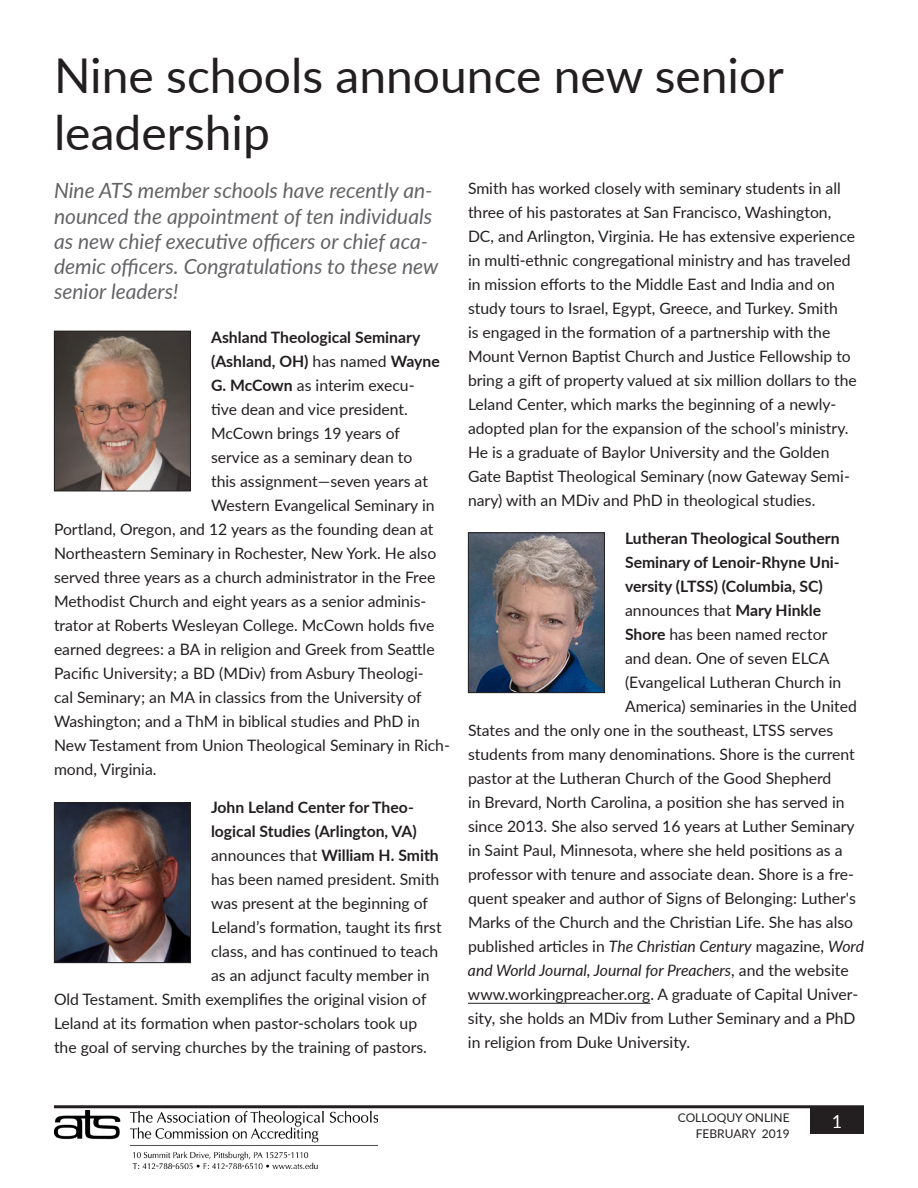
<style>
.page{position:relative;width:918px;height:1188px;background:#fff}
.page>*{position:absolute;margin:0;border:0;box-sizing:border-box;transform-origin:0 0}
.Headline{font:48px/57.6px "Lato";color:#231f20}
.Deckhead{font:italic 21px/25.2px "Lato";color:#636366}
.t1{font:18px "Lato";color:#fff}
.Body_Text{font:15.75px/24px "Lato";color:#231f20}
.Body_Text-2{font:700 15.75px "Lato";color:#231f20}
.Body_Text-3{font:italic 15.75px "Lato";color:#231f20}
.t2{font:12px/16.5px "Lato";color:#231f20;text-align:right}
.s1{font-weight:400}
.s2{font-weight:700}
.s3{font-style:italic}
.s4{font-style:normal}
</style>
<div class="page">
<div style="left:810px;top:1107px;width:54px;height:27px;background:#231f20"></div>
<hr style="left:54px;top:1105px;width:810px;height:3px;background:#231f20">
<img style="left:54px;top:1110px;width:324px;height:59px">
<hr style="left:468px;top:1003px;width:182px;height:1px;background:#231f20">
<img style="left:56px;top:333px;width:133px;height:156px">
<div style="left:54px;top:331px;width:137px;height:160px;border:1px solid #231f20"></div>
<img style="left:56px;top:804px;width:133px;height:157px">
<div style="left:54px;top:802px;width:137px;height:161px;border:1px solid #231f20"></div>
<img style="left:470px;top:534px;width:133px;height:157px">
<div style="left:468px;top:532px;width:137px;height:161px;border:1px solid #231f20"></div>
<p class="Headline" style="left:54px;top:44px;width:731px">Nine schools announce new senior leadership</p>
<p class="Deckhead" style="left:54px;top:177px;width:386px">Nine ATS member schools have recently an&shy;nounced the appointment of ten individuals as new chief executive officers or chief aca&shy;demic officers. Congratulations to these new senior leaders!</p>
<p class="Body_Text-2" style="left:211px;top:326px;width:211px">Ashland Theological Seminary</p>
<p class="Body_Text-2" style="left:211px;top:350px;width:230px">(Ashland, OH) <span class="s1">has named</span> Wayne</p>
<p class="Body_Text" style="left:211px;top:373px;width:205px"><span class="s2">G. McCown</span> as interim execu-</p>
<p class="Body_Text" style="left:211px;top:397px;width:198px">tive dean and vice president.</p>
<p class="Body_Text" style="left:211px;top:421px;width:191px">McCown brings 19 years of</p>
<p class="Body_Text" style="left:211px;top:445px;width:203px">service as a seminary dean to</p>
<p class="Body_Text" style="left:211px;top:469px;width:218px">this assignment—seven years at</p>
<p class="Body_Text" style="left:211px;top:493px;width:225px">Western Evangelical Seminary in</p>
<p class="Body_Text" style="left:54px;top:517px;width:381px">Portland, Oregon, and 12 years as the founding dean at</p>
<p class="Body_Text" style="left:54px;top:541px;width:384px">Northeastern Seminary in Rochester, New York. He also</p>
<p class="Body_Text" style="left:54px;top:565px;width:383px">served three years as a church administrator in the Free</p>
<p class="Body_Text" style="left:54px;top:589px;width:374px">Methodist Church and eight years as a senior adminis-</p>
<p class="Body_Text" style="left:54px;top:613px;width:382px">trator at Roberts Wesleyan College. McCown holds five</p>
<p class="Body_Text" style="left:54px;top:637px;width:382px">earned degrees: a BA in religion and Greek from Seattle</p>
<p class="Body_Text" style="left:54px;top:661px;width:371px">Pacific University; a BD (MDiv) from Asbury Theologi-</p>
<p class="Body_Text" style="left:54px;top:685px;width:369px">cal Seminary; an MA in classics from the University of</p>
<p class="Body_Text" style="left:54px;top:709px;width:368px">Washington; and a ThM in biblical studies and PhD in</p>
<p class="Body_Text" style="left:54px;top:733px;width:397px">New Testament from Union Theological Seminary in Rich-</p>
<p class="Body_Text" style="left:54px;top:757px;width:104px">mond, Virginia.</p>
<p class="Body_Text-2" style="left:211px;top:796px;width:204px">John Leland Center for Theo-</p>
<p class="Body_Text-2" style="left:211px;top:820px;width:207px">logical Studies (Arlington, VA)</p>
<p class="Body_Text-2" style="left:211px;top:844px;width:229px"><span class="s1">announces that</span> William H. Smith</p>
<p class="Body_Text" style="left:211px;top:867px;width:230px">has been named president. Smith</p>
<p class="Body_Text" style="left:211px;top:891px;width:218px">was present at the beginning of</p>
<p class="Body_Text" style="left:211px;top:915px;width:232px">Leland’s formation, taught its first</p>
<p class="Body_Text" style="left:211px;top:939px;width:229px">class, and has continued to teach</p>
<p class="Body_Text" style="left:211px;top:963px;width:220px">as an adjunct faculty member in</p>
<p class="Body_Text" style="left:54px;top:987px;width:374px">Old Testament. Smith exemplifies the original vision of</p>
<p class="Body_Text" style="left:54px;top:1011px;width:365px">Leland at its formation when pastor-scholars took up</p>
<p class="Body_Text" style="left:54px;top:1035px;width:374px">the goal of serving churches by the training of pastors.</p>
<p class="Body_Text" style="left:468px;top:176px;width:390px">Smith has worked closely with seminary students in all three of his pastorates at San Francisco, Washington, DC, and Arlington, Virginia. He has extensive experience in multi-ethnic congregational ministry and has traveled in mission efforts to the Middle East and India and on study tours to Israel, Egypt, Greece, and Turkey. Smith<br>is engaged in the formation of a partnership with the Mount Vernon Baptist Church and Justice Fellowship to bring a gift of property valued at six million dollars to the Leland Center, which marks the beginning of a newly&shy;adopted plan for the expansion of the school’s ministry.<br>He is a graduate of Baylor University and the Golden Gate Baptist Theological Seminary (now Gateway Semi&shy;nary) with an MDiv and PhD in theological studies.</p>
<p class="Body_Text-2" style="left:625px;top:526px;width:216px">Lutheran Theological Southern</p>
<p class="Body_Text-2" style="left:625px;top:550px;width:216px">Seminary of Lenoir-Rhyne Uni-</p>
<p class="Body_Text-2" style="left:625px;top:574px;width:199px">versity (LTSS) (Columbia, SC)</p>
<p class="Body_Text" style="left:625px;top:597px;width:198px">announces that <span class="s2">Mary Hinkle</span></p>
<p class="Body_Text" style="left:625px;top:621px;width:204px"><span class="s2">Shore</span> has been named rector</p>
<p class="Body_Text" style="left:625px;top:645px;width:206px">and dean. One of seven ELCA</p>
<p class="Body_Text" style="left:625px;top:669px;width:218px">(Evangelical Lutheran Church in</p>
<p class="Body_Text" style="left:625px;top:693px;width:233px">America) seminaries in the United</p>
<p class="Body_Text" style="left:468px;top:717px;width:367px">States and the only one in the southeast, LTSS serves</p>
<p class="Body_Text" style="left:468px;top:741px;width:388px">students from many denominations. Shore is the current</p>
<p class="Body_Text" style="left:468px;top:765px;width:365px">pastor at the Lutheran Church of the Good Shepherd</p>
<p class="Body_Text" style="left:468px;top:789px;width:378px">in Brevard, North Carolina, a position she has served in</p>
<p class="Body_Text" style="left:468px;top:813px;width:388px">since 2013. She also served 16 years at Luther Seminary</p>
<p class="Body_Text" style="left:468px;top:837px;width:376px">in Saint Paul, Minnesota, where she held positions as a</p>
<p class="Body_Text" style="left:468px;top:861px;width:387px">professor with tenure and associate dean. Shore is a fre-</p>
<p class="Body_Text" style="left:468px;top:885px;width:389px">quent speaker and author of Signs of Belonging: Luther's</p>
<p class="Body_Text" style="left:468px;top:909px;width:387px">Marks of the Church and the Christian Life. She has also</p>
<p class="Body_Text" style="left:468px;top:933px;width:398px">published articles in <span class="s3">The Christian Century</span> magazine, <span class="s3">Word</span></p>
<p class="Body_Text-3" style="left:468px;top:959px;width:382px">and World Journal, Journal for Preachers<span class="s4">, and the website</span></p>
<p class="Body_Text" style="left:468px;top:981px;width:392px">www.workingpreacher.org. A graduate of Capital Univer-</p>
<p class="Body_Text" style="left:468px;top:1005px;width:389px">sity, she holds an MDiv from Luther Seminary and a PhD</p>
<p class="Body_Text" style="left:468px;top:1029px;width:224px">in religion from Duke University.</p>
<p class="t2" style="left:678px;top:1108px;width:113px">COLLOQUY ONLINE<br>FEBRUARY 2019</p>
<p class="t1" style="left:832px;top:1108px;width:12px">1</p>
</div>
